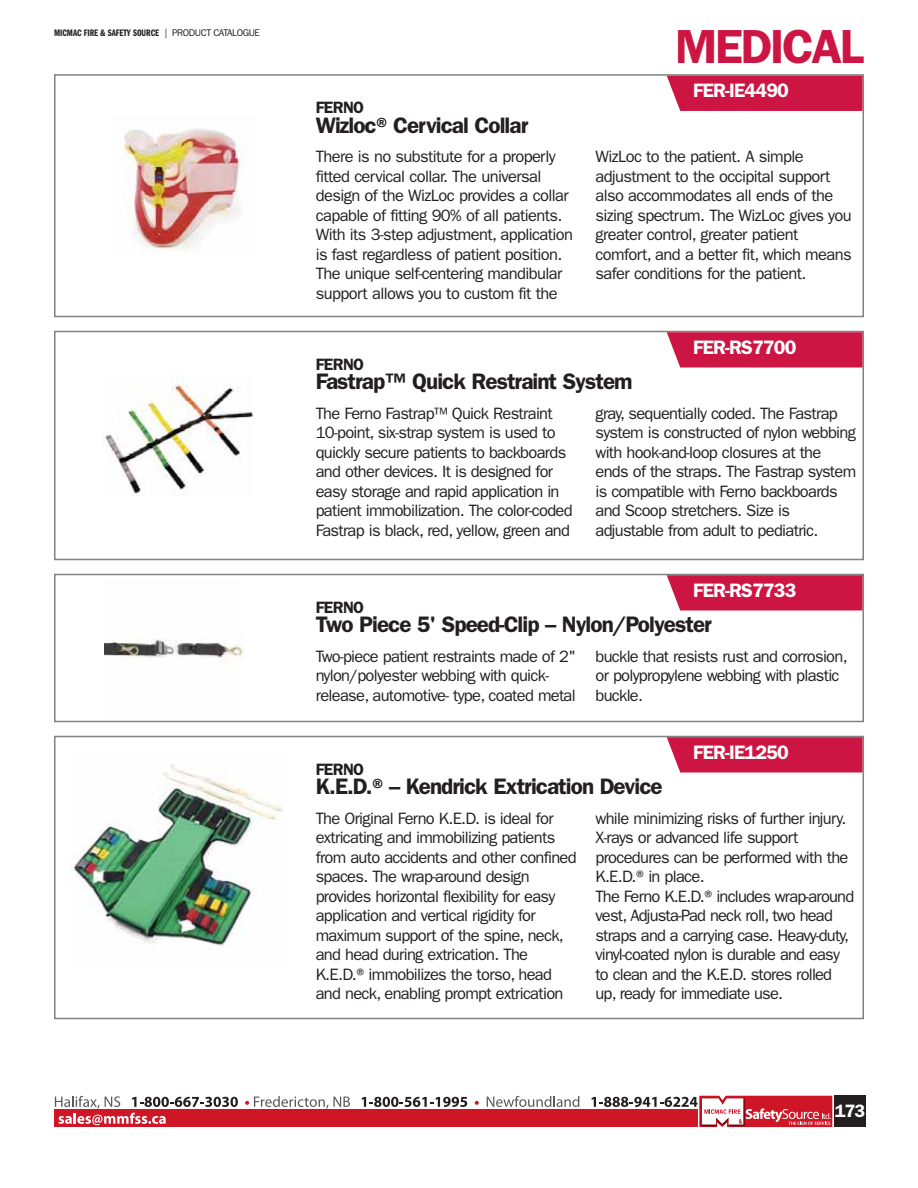
<style>
.page{position:relative;width:918px;height:1188px;background:#fff}
.page>*{position:absolute;margin:0;border:0;box-sizing:border-box;transform-origin:0 0}
.t1{font:600 48px "Franklin Gothic";letter-spacing:-.05em;color:#cc1543}
.t2{font:600 22.5px "Franklin Gothic";letter-spacing:-.04em;color:#231f20}
.t3{font:600 19.5px "Franklin Gothic";letter-spacing:-.04em;color:#fff}
.t4{font:600 18px "Franklin Gothic";color:#fff}
.t5{font:16.5px/19.5px "Franklin Gothic";letter-spacing:-.04em;color:#231f20}
.t6{font:600 16.5px "Franklin Gothic";letter-spacing:-.04em;color:#231f20}
.t7{font:9.75px "Franklin Gothic Demi Cmpr";color:#231f20}
.s1{font-family:"Franklin Gothic"}
</style>
<div class="page">
<div style="left:54px;top:1109px;width:644px;height:18px;background:#ce1626"></div>
<div style="left:835px;top:1096px;width:31px;height:31px;background:#231f20"></div>
<svg style="left:245px;top:1096px;width:105px;height:13px"></svg>
<svg style="left:362px;top:1097px;width:105px;height:10px"></svg>
<svg style="left:475px;top:1101px;width:4px;height:4px"></svg>
<svg style="left:487px;top:1096px;width:92px;height:11px"></svg>
<svg style="left:591px;top:1096px;width:241px;height:31px"></svg>
<svg style="left:55px;top:1096px;width:183px;height:29px"></svg>
<img style="left:123px;top:129px;width:123px;height:123px">
<div style="left:54px;top:74px;width:810px;height:243px;border:2px solid #808285"></div>
<div style="left:667px;top:76px;width:195px;height:35px;background:#cc1543"></div>
<img style="left:102px;top:376px;width:152px;height:118px">
<div style="left:54px;top:331px;width:810px;height:229px;border:2px solid #808285"></div>
<svg style="left:667px;top:332px;width:195px;height:36px;background:#ce214c"></svg>
<img style="left:105px;top:639px;width:139px;height:25px">
<div style="left:54px;top:574px;width:810px;height:148px;border:2px solid #808285"></div>
<div style="left:667px;top:575px;width:195px;height:35px;background:#cc1543"></div>
<img style="left:71px;top:764px;width:212px;height:182px">
<div style="left:54px;top:736px;width:810px;height:283px;border:2px solid #808285"></div>
<div style="left:667px;top:737px;width:195px;height:35px;background:#cc1543"></div>
<p class="t7" style="left:54px;top:29px;width:208px">MICMAC FIRE &amp; SAFETY SOURCE <span class="s1">| PRODUCT CATALOGUE</span></p>
<h1 class="t1" style="left:675px;top:28px;width:190px">MEDICAL</h1>
<p class="t3" style="left:693px;top:83px;width:97px">FER-IE4490</p>
<p class="t6" style="left:316px;top:102px;width:50px">FERNO</p>
<h2 class="t2" style="left:316px;top:117px;width:214px">Wizloc® Cervical Collar</h2>
<p class="t5" style="left:316px;top:149px;width:259px">There is no substitute for a properly fitted cervical collar. The universal design of the WizLoc provides a collar capable of fitting 90% of all patients.<br>With its 3-step adjustment, application is fast regardless of patient position.<br>The unique self-centering mandibular support allows you to custom fit the</p>
<p class="t5" style="left:596px;top:149px;width:258px">WizLoc to the patient. A simple adjustment to the occipital support also accommodates all ends of the sizing spectrum. The WizLoc gives you greater control, greater patient comfort, and a better fit, which means safer conditions for the patient.</p>
<p class="t3" style="left:693px;top:340px;width:105px">FER-RS7700</p>
<p class="t6" style="left:316px;top:358px;width:50px">FERNO</p>
<h2 class="t2" style="left:316px;top:373px;width:318px">Fastrap™ Quick Restraint System</h2>
<p class="t5" style="left:316px;top:405px;width:258px">The Ferno Fastrap™ Quick Restraint 10-point, six-strap system is used to quickly secure patients to backboards and other devices. It is designed for easy storage and rapid application in patient immobilization. The color-coded Fastrap is black, red, yellow, green and</p>
<p class="t5" style="left:596px;top:405px;width:262px">gray, sequentially coded. The Fastrap system is constructed of nylon webbing with hook-and-loop closures at the ends of the straps. The Fastrap system is compatible with Ferno backboards and Scoop stretchers. Size is adjustable from adult to pediatric.</p>
<p class="t3" style="left:693px;top:583px;width:105px">FER-RS7733</p>
<p class="t6" style="left:316px;top:601px;width:50px">FERNO</p>
<h2 class="t2" style="left:316px;top:616px;width:398px">Two Piece 5' Speed-Clip – Nylon/Polyester</h2>
<p class="t5" style="left:316px;top:648px;width:262px">Two-piece patient restraints made of 2" nylon/polyester webbing with quick&shy;release, automotive- type, coated metal</p>
<p class="t5" style="left:596px;top:648px;width:254px">buckle that resists rust and corrosion, or polypropylene webbing with plastic buckle.</p>
<p class="t3" style="left:693px;top:745px;width:97px">FER-IE1250</p>
<p class="t6" style="left:316px;top:763px;width:50px">FERNO</p>
<h2 class="t2" style="left:316px;top:778px;width:348px">K.E.D.® – Kendrick Extrication Device</h2>
<p class="t5" style="left:316px;top:810px;width:262px">The Original Ferno K.E.D. is ideal for extricating and immobilizing patients from auto accidents and other confined spaces. The wrap-around design provides horizontal flexibility for easy application and vertical rigidity for maximum support of the spine, neck, and head during extrication. The K.E.D.®immobilizes the torso, head and neck, enabling prompt extrication</p>
<p class="t5" style="left:596px;top:810px;width:260px">while minimizing risks of further injury.<br>X-rays or advanced life support procedures can be performed with the K.E.D.®in place.<br>The Ferno K.E.D.®includes wrap-around vest, Adjusta-Pad neck roll, two head straps and a carrying case. Heavy-duty, vinyl-coated nylon is durable and easy to clean and the K.E.D. stores rolled up, ready for immediate use.</p>
<p class="t4" style="left:835px;top:1104px;width:32px">173</p>
</div>
